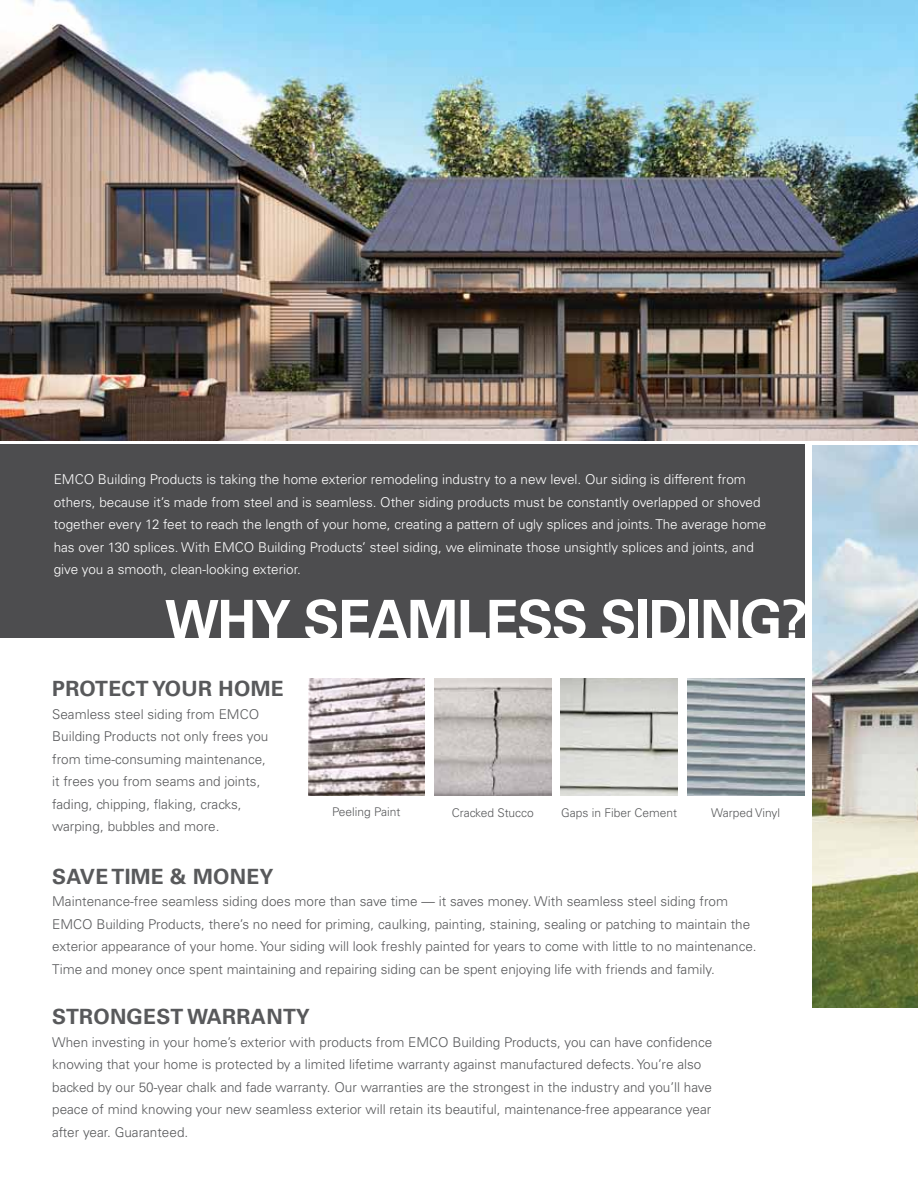
<style>
.page{position:relative;width:918px;height:1188px;background:#fff}
.page>*{position:absolute;margin:0;border:0;box-sizing:border-box;transform-origin:0 0}
.t1{font:700 54px "Univers LT Std";letter-spacing:-.025em;color:#fff}
.t2{font:700 21px "Univers LT Std";letter-spacing:.015em;color:#58595b}
.t3{font:300 13.5px/22.5px "Univers LT Std";color:#58595b}
.t4{font:300 13.5px/22.5px "Univers LT Std";color:#fff}
.t5{font:300 12px "Univers LT Std";color:#58595b}
</style>
<div class="page">
<img style="left:0;top:0;width:918px;height:440px">
<div style="left:0;top:445px;width:805px;height:193px;background:#4d4d4f"></div>
<img style="left:813px;top:445px;width:105px;height:562px">
<img style="left:308px;top:679px;width:117px;height:116px">
<img style="left:434px;top:679px;width:117px;height:116px">
<img style="left:561px;top:679px;width:117px;height:116px">
<img style="left:687px;top:679px;width:117px;height:116px">
<p class="t4" style="left:54px;top:468px;width:714px">E MCO Building Products is taking the home exterior remodeling industry to a new level. Our siding is different from others, because it’s made from steel and is seamless. Other siding products must be constantly overlapped or shoved together every 12 feet to reach the length of your home, creating a pattern of ugly splices and joints. The average home has over 130 splices. With E MCO Building Products’ steel siding, we eliminate those unsightly splices and joints, and give you a smooth, clean-looking exterior.</p>
<h1 class="t1" style="left:165px;top:588px;width:645px">WHY SEAMLESS SIDING?</h1>
<h2 class="t2" style="left:52px;top:677px;width:233px">PROTECT YOUR HOME</h2>
<p class="t3" style="left:52px;top:703px;width:218px">Seamless steel siding from E MCO Building Products not only frees you from time-consuming maintenance, it frees you from seams and joints, fading, chipping, flaking, cracks, warping, bubbles and more.</p>
<h2 class="t2" style="left:52px;top:864px;width:223px">SAVE TIME &amp; MON EY</h2>
<p class="t3" style="left:52px;top:890px;width:706px">Maintenance-free seamless siding does more than save time — it saves money. With seamless steel siding from<br>E MCO Building Products, there’s no need for priming, caulking, painting, staining, sealing or patching to maintain the exterior appearance of your home. Your siding will look freshly painted for years to come with little to no maintenance.<br>Time and money once spent maintaining and repairing siding can be spent enjoying life with friends and family.</p>
<h2 class="t2" style="left:52px;top:1004px;width:259px">STRON GEST WARRANTY</h2>
<p class="t3" style="left:52px;top:1031px;width:662px">When investing in your home’s exterior with products from E MCO Building Products, you can have confidence knowing that your home is protected by a limited lifetime warranty against manufactured defects. You’re also backed by our 50-year chalk and fade warranty. Our warranties are the strongest in the industry and you’ll have peace of mind knowing your new seamless exterior will retain its beautiful, maintenance-free appearance year after year. Guaranteed.</p>
<p class="t5" style="left:332px;top:805px;width:70px">Peeling Paint</p>
<p class="t5" style="left:452px;top:805px;width:84px">Cracked Stucco</p>
<p class="t5" style="left:561px;top:805px;width:118px">Gaps in Fiber Cement</p>
<p class="t5" style="left:711px;top:805px;width:71px">Warped Vinyl</p>
</div>
